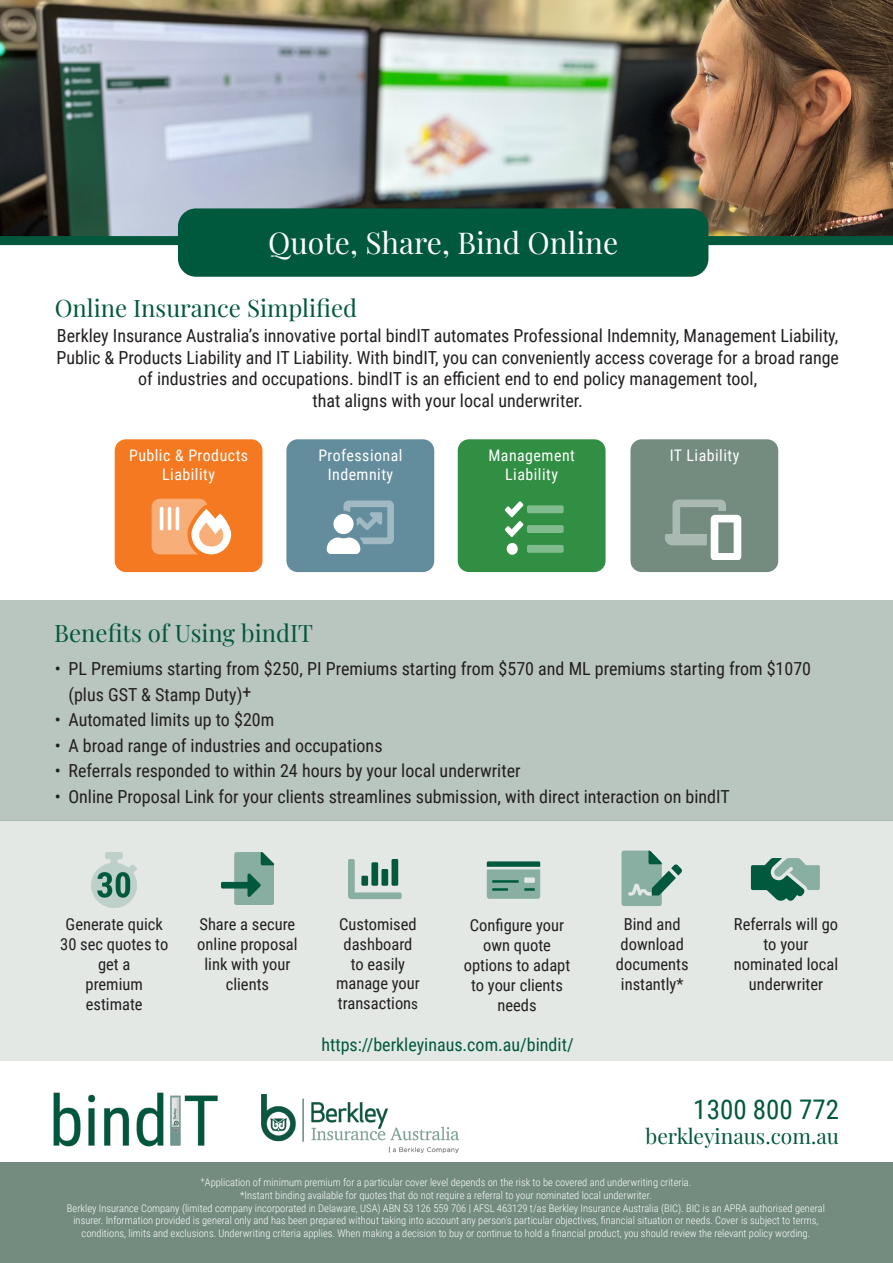
<style>
.page{position:relative;width:893px;height:1263px;background:#fff}
.page>*{position:absolute;margin:0;border:0;box-sizing:border-box;transform-origin:0 0}
.t1{font:30px "Playfair Display";color:#fff}
.t2{font:27px "Roboto Condensed";color:#00583d}
.t3{font:24px "Playfair Display";color:#00583d}
.t4{font:21px "Playfair Display";color:#00583d}
.t5{font:18px/21.6px "Roboto Condensed";color:#231f20}
.t6{font:18px "Roboto Condensed";color:#00583d}
.t7{font:16.5px/19.8px "Roboto Condensed";color:#231f20;text-align:center}
.Center{font:15.9px "Roboto Condensed";letter-spacing:.03em;color:#fff}
.t8{font:300 10.5px/12.6px "Roboto Condensed";color:#fff;text-align:center}
.s1{font-size:15px}
</style>
<div class="page">
<div style="left:0;top:820px;width:893px;height:241px;background:#e3e8e5"></div>
<div style="left:0;top:600px;width:893px;height:220px;background:#b9c5bf"></div>
<img style="left:0;top:0;width:893px;height:236px">
<div style="left:0;top:236px;width:893px;height:9px;background:#00583d"></div>
<div style="left:178px;top:208px;width:530px;height:69px;background:#00583d;border-radius:18px"></div>
<img style="left:92px;top:852px;width:45px;height:56px">
<svg style="left:487px;top:861px;width:53px;height:38px;background:#77a294"></svg>
<svg style="left:348px;top:859px;width:54px;height:40px"></svg>
<img style="left:221px;top:852px;width:52px;height:52px">
<svg style="left:621px;top:850px;width:61px;height:56px"></svg>
<svg style="left:751px;top:858px;width:69px;height:43px"></svg>
<img style="left:262px;top:1094px;width:197px;height:58px">
<div style="left:0;top:1163px;width:893px;height:100px;background:#738c7f"></div>
<img style="left:53px;top:1092px;width:165px;height:55px">
<div style="left:115px;top:439px;width:147px;height:133px;background:#f47920;border-radius:11px"></div>
<svg style="left:152px;top:499px;width:79px;height:55px"></svg>
<div style="left:286px;top:439px;width:148px;height:133px;background:#638c9c;border-radius:11px"></div>
<svg style="left:327px;top:500px;width:67px;height:54px"></svg>
<div style="left:458px;top:439px;width:147px;height:133px;background:#318f43;border-radius:11px"></div>
<svg style="left:505px;top:501px;width:59px;height:54px"></svg>
<div style="left:630px;top:439px;width:148px;height:133px;background:#738c7f;border-radius:11px"></div>
<svg style="left:665px;top:499px;width:76px;height:61px"></svg>
<p class="t1" style="left:268px;top:219px;width:351px">Quote, Share, Bind Online</p>
<p class="t3" style="left:55px;top:289px;width:304px">Online Insurance Simplified</p>
<p class="t5" style="left:56px;top:324px;width:784px;text-align:center">Berkley Insurance Australia’s innovative portal bindIT automates Professional Indemnity, Management Liability, Public &amp; Products Liability and IT Liability. With bindIT, you can conveniently access coverage for a broad range of industries and occupations. bindIT is an efficient end to end policy management tool,<br>that aligns with your local underwriter.</p>
<p class="Center" style="left:129px;top:444px;width:121px">Public &amp; Products</p>
<p class="Center" style="left:162px;top:463px;width:54px">Liability</p>
<p class="Center" style="left:318px;top:444px;width:86px">Professional</p>
<p class="Center" style="left:328px;top:463px;width:67px">Indemnity</p>
<p class="Center" style="left:488px;top:444px;width:88px">Management</p>
<p class="Center" style="left:505px;top:463px;width:54px">Liability</p>
<p class="Center" style="left:670px;top:444px;width:71px">IT Liability</p>
<p class="t3" style="left:54px;top:615px;width:260px">Benefits of Using bindIT</p>
<p class="t5" style="left:68px;top:655px;width:744px;line-height:25.5px;text-indent:-14px">• PL Premiums starting from $250, PI Premiums starting from $570 and ML premiums starting from $1070 (plus GST &amp; Stamp Duty)+</p>
<p class="t5" style="left:55px;top:708px;width:221px">• Automated limits up to $20m</p>
<p class="t5" style="left:55px;top:734px;width:329px">• A broad range of industries and occupations</p>
<p class="t5" style="left:55px;top:759px;width:467px">• Referrals responded to within 24 hours by your local underwriter</p>
<p class="t5" style="left:55px;top:785px;width:676px">• Online Proposal Link for your clients streamlines submission, with direct interaction on bindIT</p>
<p class="t7" style="left:60px;top:914px;width:110px">Generate quick<br>30 sec quotes to get a</p>
<p class="t7" style="left:86px;top:973px;width:59px;text-align:left">premium estimate</p>
<p class="t7" style="left:197px;top:914px;width:102px">Share a secure online proposal link with your clients</p>
<p class="t7" style="left:336px;top:913px;width:85px">Customised dashboard to easily manage your transaction<span class="s1">s</span></p>
<p class="t7" style="left:464px;top:915px;width:108px">Configure your own quote options to adapt to your clients needs</p>
<p class="t7" style="left:624px;top:914px;width:58px">Bind and</p>
<p class="t7" style="left:621px;top:934px;width:65px">download</p>
<p class="t7" style="left:616px;top:953px;width:74px">documents instantly*</p>
<p class="t6" style="left:321px;top:1032px;width:254px">https://berkleyinaus.com.au/bindit/</p>
<p class="t7" style="left:734px;top:914px;width:106px">Referrals will go to your nominated local underwriter</p>
<p class="t2" style="left:693px;top:1090px;width:147px">1300 800 772</p>
<p class="t4" style="left:645px;top:1120px;width:195px">berkleyinaus.com.au</p>
<p class="t8" style="left:201px;top:1176px;width:492px"><sup>+</sup>Application of minimum premium for a particular cover level depends on the risk to be covered and underwriting criteria. *Instant binding available for quotes that do not require a referral to your nominated local underwriter.</p>
<p class="t8" style="left:67px;top:1201px;width:759px">Berkley Insurance Company (limited company incorporated in Delaware, USA) ABN 53 126 559 706 | AFSL 463129 t/as Berkley Insurance Australia (BIC). BIC is an APRA authorised general insurer. Information provided is general only and has been prepared without taking into account any person’s particular objectives, financial situation or needs. Cover is subject to terms, conditions, limits and exclusions. Underwriting criteria applies. When making a decision to buy or continue to hold a financial product, you should review the relevant policy wording.</p>
</div>
